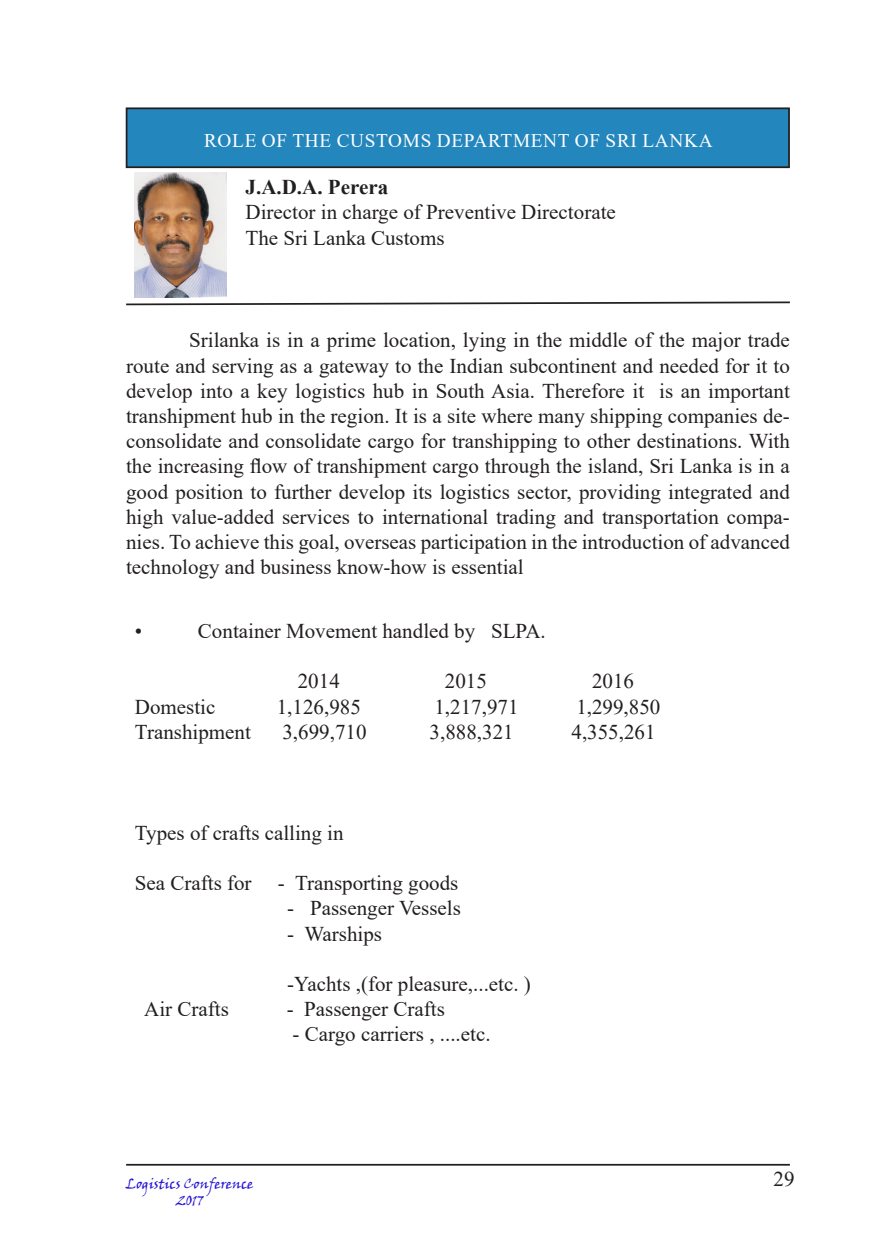
<style>
.page{position:relative;width:874px;height:1241px;background:#fff}
.page>*{position:absolute;margin:0;border:0;box-sizing:border-box;transform-origin:0 0}
.t1{font:21px/25.2px "Times New Roman";color:#231f20;text-align:justify}
.t2{font:700 21px "Times New Roman";color:#231f20}
.t3{font:19.25px "Times New Roman";letter-spacing:.035em;color:#fff}
.t4{font:14px "Viner Hand ITC";color:#2312d3}
</style>
<div class="page">
<hr style="left:126px;top:1163px;width:663px;height:2px;background:#231f20">
<div style="left:126px;top:108px;width:662px;height:59px;background:#2386bd"></div>
<div style="left:126px;top:107px;width:663px;height:61px;border:2px solid #231f20"></div>
<svg style="left:126px;top:301px;width:664px;height:5px"></svg>
<img style="left:134px;top:172px;width:92px;height:125px">
<p class="t3" style="left:204px;top:127px;width:311px">Role Of the Customs DepARTME</p>
<p class="t3" style="left:543px;top:127px;width:171px">NT OF SRI LANKA</p>
<p class="t2" style="left:245px;top:172px;width:144px">J.A.D.A. Perera</p>
<p class="t1" style="left:245px;top:199px;width:371px">Director in charge of Preventive Directorate</p>
<p class="t1" style="left:245px;top:224px;width:200px">The Sri Lanka Customs</p>
<p class="t1" style="left:126px;top:327px;width:665px;text-indent:75px">rilanka is in a prime location, lying in the middle of the major trade route and serving as a gateway to the Indian subcontinent and needed for it to develop into a key logistics hub in South Asia. Therefore it is an important transhipment hub in the region. It is a site where many shipping companies de&shy;consolidate and consolidate cargo for transhipping to other destinations. With the increasing flow of transhipment cargo through the island, Sri Lanka is in a good position to further develop its logistics sector, providing integrated and high value-added services to international trading and transportation compa&shy;nies. To achieve this goal, overseas participation in the introduction of advanced technology and business know-how is essential</p>
<p class="t1" style="left:126px;top:327px;width:38px">S</p>
<p class="t1" style="left:135px;top:617px;width:9px">•</p>
<p class="t1" style="left:198px;top:617px;width:349px">Container Movement handled by SLPA.</p>
<p class="t1" style="left:298px;top:668px;width:43px">2014</p>
<p class="t1" style="left:444px;top:668px;width:43px">2015</p>
<p class="t1" style="left:592px;top:668px;width:43px">2016</p>
<p class="t1" style="left:135px;top:693px;width:82px">Domestic</p>
<p class="t1" style="left:276px;top:693px;width:85px">1,126,985</p>
<p class="t1" style="left:434px;top:693px;width:85px">1,217,971</p>
<p class="t1" style="left:576px;top:693px;width:85px">1,299,850</p>
<p class="t1" style="left:135px;top:718px;width:117px">Transhipment</p>
<p class="t1" style="left:282px;top:718px;width:85px">3,699,710</p>
<p class="t1" style="left:429px;top:718px;width:85px">3,888,321</p>
<p class="t1" style="left:571px;top:718px;width:85px">4,355,261</p>
<p class="t1" style="left:135px;top:819px;width:210px">Types of crafts calling in</p>
<p class="t1" style="left:135px;top:869px;width:118px">Sea Crafts for</p>
<p class="t1" style="left:278px;top:869px;width:182px">- Transporting goods</p>
<p class="t1" style="left:287px;top:894px;width:175px">- Passenger Vessels</p>
<p class="t1" style="left:287px;top:920px;width:96px">- Warships</p>
<p class="t1" style="left:287px;top:970px;width:245px">-Yachts ,(for pleasure,...etc. )</p>
<p class="t1" style="left:144px;top:995px;width:86px">Air Crafts</p>
<p class="t1" style="left:286px;top:995px;width:160px">- Passenger Crafts</p>
<p class="t1" style="left:292px;top:1020px;width:199px">- Cargo carriers , ....etc.</p>
<p class="t4" style="left:126px;top:1174px;width:129px">Logistics Conference</p>
<p class="t4" style="left:176px;top:1191px;width:28px">2017</p>
<p class="t1" style="left:773px;top:1165px;width:22px">29</p>
</div>
